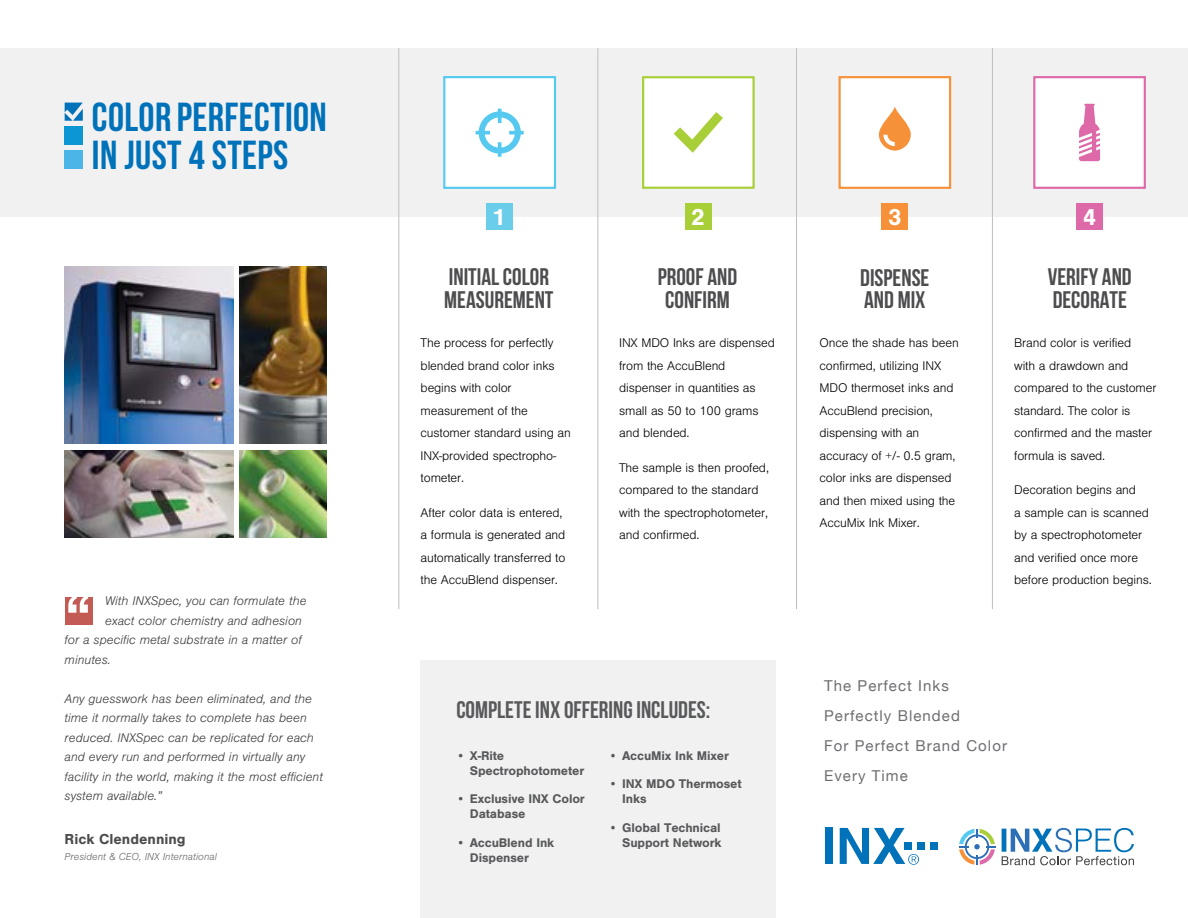
<style>
.page{position:relative;width:1188px;height:918px;background:#fff}
.page>*{position:absolute;margin:0;border:0;box-sizing:border-box;transform-origin:0 0}
.t1{font:700 57.9px "Nimbus San";color:#fff}
.t2{font:40.5px/37.5px "Bebas Neue";letter-spacing:.01em;color:#0072ba}
.t3{font:24px/22.5px "Bebas Neue";color:#4d4d4f}
.t4{font:24px "Bebas Neue";color:#58595b}
.t5{font:700 24px "Nimbus San";color:#fff}
.t6{font:15px/30px "Helvetica Neue";letter-spacing:.07em;color:#6d6e71}
.t7{font:700 15px "Nimbus San";color:#4d4d4f}
.t8{font:300 13.05px/22.5px "Nimbus San";letter-spacing:-.01em;color:#000}
.t9{font:italic 300 13.05px/19.5px "Nimbus San";color:#414042}
.t10{font:700 13.05px/15px "Nimbus San";letter-spacing:-.01em;color:#58595b}
.t11{font:italic 300 10.5px "Nimbus San";color:#6d6e71}
.s1{font-weight:300;font-size:12.9px}
</style>
<div class="page">
<div style="left:0;top:48px;width:1188px;height:169px;background:#f1f1f2"></div>
<div style="left:421px;top:660px;width:355px;height:258px;background:#f1f1f2"></div>
<hr style="left:598px;top:217px;width:1px;height:392px;background:#bcbec0">
<hr style="left:398px;top:217px;width:1px;height:392px;background:#bcbec0">
<hr style="left:796px;top:217px;width:1px;height:392px;background:#bcbec0">
<hr style="left:992px;top:217px;width:1px;height:392px;background:#bcbec0">
<hr style="left:598px;top:48px;width:1px;height:169px;background:#bcbec0">
<hr style="left:398px;top:48px;width:1px;height:169px;background:#bcbec0">
<hr style="left:796px;top:48px;width:1px;height:169px;background:#bcbec0">
<hr style="left:992px;top:48px;width:1px;height:169px;background:#bcbec0">
<img style="left:65px;top:266px;width:168px;height:178px">
<img style="left:65px;top:451px;width:168px;height:87px">
<img style="left:240px;top:266px;width:87px;height:178px">
<img style="left:240px;top:451px;width:87px;height:87px">
<div style="left:839px;top:76px;width:112px;height:113px;background:#fff;border:2px solid #f79139"></div>
<svg style="left:879px;top:106px;width:32px;height:45px"></svg>
<div style="left:443px;top:76px;width:113px;height:113px;background:#fff;border:2px solid #55c9ef"></div>
<svg style="left:476px;top:109px;width:48px;height:48px"></svg>
<div style="left:642px;top:76px;width:113px;height:113px;background:#fff;border:2px solid #a9cf38"></div>
<svg style="left:674px;top:112px;width:49px;height:41px"></svg>
<div style="left:1033px;top:76px;width:113px;height:113px;background:#fff;border:2px solid #de69a8"></div>
<svg style="left:1079px;top:104px;width:21px;height:57px"></svg>
<div style="left:685px;top:204px;width:27px;height:26px;background:#a9cf38"></div>
<div style="left:882px;top:204px;width:26px;height:26px;background:#f79139"></div>
<div style="left:1076px;top:203px;width:27px;height:27px;background:#de69a8"></div>
<div style="left:486px;top:204px;width:27px;height:26px;background:#6acdea"></div>
<div style="left:65px;top:597px;width:27px;height:28px;background:#c35b55"></div>
<div style="left:65px;top:127px;width:18px;height:18px;background:#0d96d4"></div>
<div style="left:65px;top:151px;width:18px;height:18px;background:#4cb5e7"></div>
<svg style="left:65px;top:103px;width:18px;height:18px"></svg>
<svg style="left:1002px;top:828px;width:132px;height:37px"></svg>
<svg style="left:959px;top:829px;width:36px;height:36px"></svg>
<div style="left:825px;top:828px;width:8px;height:36px;background:#0072ba"></div>
<svg style="left:840px;top:828px;width:79px;height:37px"></svg>
<div style="left:904px;top:842px;width:7px;height:8px;background:#0072ba"></div>
<div style="left:917px;top:842px;width:8px;height:8px;background:#0072ba"></div>
<div style="left:931px;top:842px;width:7px;height:8px;background:#0072ba"></div>
<h2 class="t2" style="left:92px;top:98px;width:236px">COLOR PERFECTION<br>IN JUST 4 STEPS</h2>
<h1 class="t1" style="left:65px;top:582px;width:28px">“</h1>
<p class="t9" style="left:105px;top:592px;width:203px">With INXSpec, you can formulate the</p>
<p class="t9" style="left:105px;top:611px;width:198px">exact color chemistry and adhesion</p>
<p class="t9" style="left:65px;top:631px;width:239px">for a specific metal substrate in a matter of</p>
<p class="t9" style="left:65px;top:650px;width:48px">minutes.</p>
<p class="t9" style="left:65px;top:689px;width:260px">Any guesswork has been eliminated, and the time it normally takes to complete has been reduced. INXSpec can be replicated for each and every run and performed in virtually any facility in the world, making it the most efficient system available.”</p>
<p class="t7" style="left:65px;top:830px;width:123px">Rick Clendenning</p>
<p class="t11" style="left:65px;top:850px;width:154px">President &amp; CEO, INX International</p>
<h3 class="t5" style="left:492px;top:203px;width:15px">1</h3>
<h3 class="t5" style="left:691px;top:203px;width:15px">2</h3>
<h3 class="t5" style="left:888px;top:203px;width:15px">3</h3>
<h3 class="t5" style="left:1083px;top:203px;width:15px">4</h3>
<h3 class="t3" style="left:444px;top:265px;width:111px">INITIAL COLOR<br>MEASUREMENT</h3>
<p class="t8" style="left:421px;top:332px;width:152px">The process for perfectly blended brand color inks begins with color measurement of the customer standard using an<br>INX-provided spectropho&shy;tometer.</p>
<p class="t8" style="left:421px;top:501px;width:146px">After color data is entered, a formula is generated and automatically transferred to the AccuBlend dispenser.</p>
<h3 class="t3" style="left:658px;top:265px;width:81px;text-align:center">PROOF AND<br>CONFIRM</h3>
<p class="t8" style="left:619px;top:332px;width:157px">INX MDO Inks are dispensed from the AccuBlend dispenser in quantities as small as 50 to 100 grams and blended.</p>
<p class="t8" style="left:619px;top:456px;width:151px">The sample is then proofed, compared to the standard with the spectrophotometer, and confirmed.</p>
<h3 class="t4" style="left:456px;top:697px;width:255px">COMPLETE INX OFFERING INCLUDES:</h3>
<p class="t10" style="left:470px;top:748px;width:116px;text-indent:-14px"><span class="s1">•</span> X-Rite<br>Spectrophotometer</p>
<p class="t10" style="left:470px;top:792px;width:117px;text-indent:-14px"><span class="s1">•</span> Exclusive INX Color<br>Database</p>
<p class="t10" style="left:470px;top:835px;width:86px;text-indent:-14px"><span class="s1">•</span> AccuBlend Ink<br>Dispenser</p>
<p class="t10" style="left:609px;top:748px;width:122px"><span class="s1">•</span> AccuMix Ink Mixer</p>
<p class="t10" style="left:622px;top:777px;width:121px;text-indent:-14px"><span class="s1">•</span> INX MDO Thermoset<br>Inks</p>
<p class="t10" style="left:609px;top:820px;width:115px;text-align:right"><span class="s1">•</span> Global Technical<br>Support Network</p>
<h3 class="t3" style="left:860px;top:266px;width:71px">DISPENSE<br>AND MIX</h3>
<p class="t8" style="left:820px;top:332px;width:141px">Once the shade has been confirmed, utilizing INX<br>MDO thermoset inks and<br>AccuBlend precision, dispensing with an accuracy of +/- 0.5 gram, color inks are dispensed and then mixed using the<br>AccuMix Ink Mixer.</p>
<h3 class="t3" style="left:1048px;top:266px;width:85px">VERIFY AND<br>DECORATE</h3>
<p class="t8" style="left:1014px;top:332px;width:144px">Brand color is verified<br>with a drawdown and compared to the customer standard. The color is confirmed and the master formula is saved.</p>
<p class="t8" style="left:1014px;top:479px;width:139px">Decoration begins and<br>a sample can is scanned by a spectrophotometer and verified once more before production begins.</p>
<p class="t6" style="left:824px;top:670px;width:184px">The Perfect Inks<br>Perfectly Blended<br>For Perfect Brand Color<br>Every Time</p>
</div>
